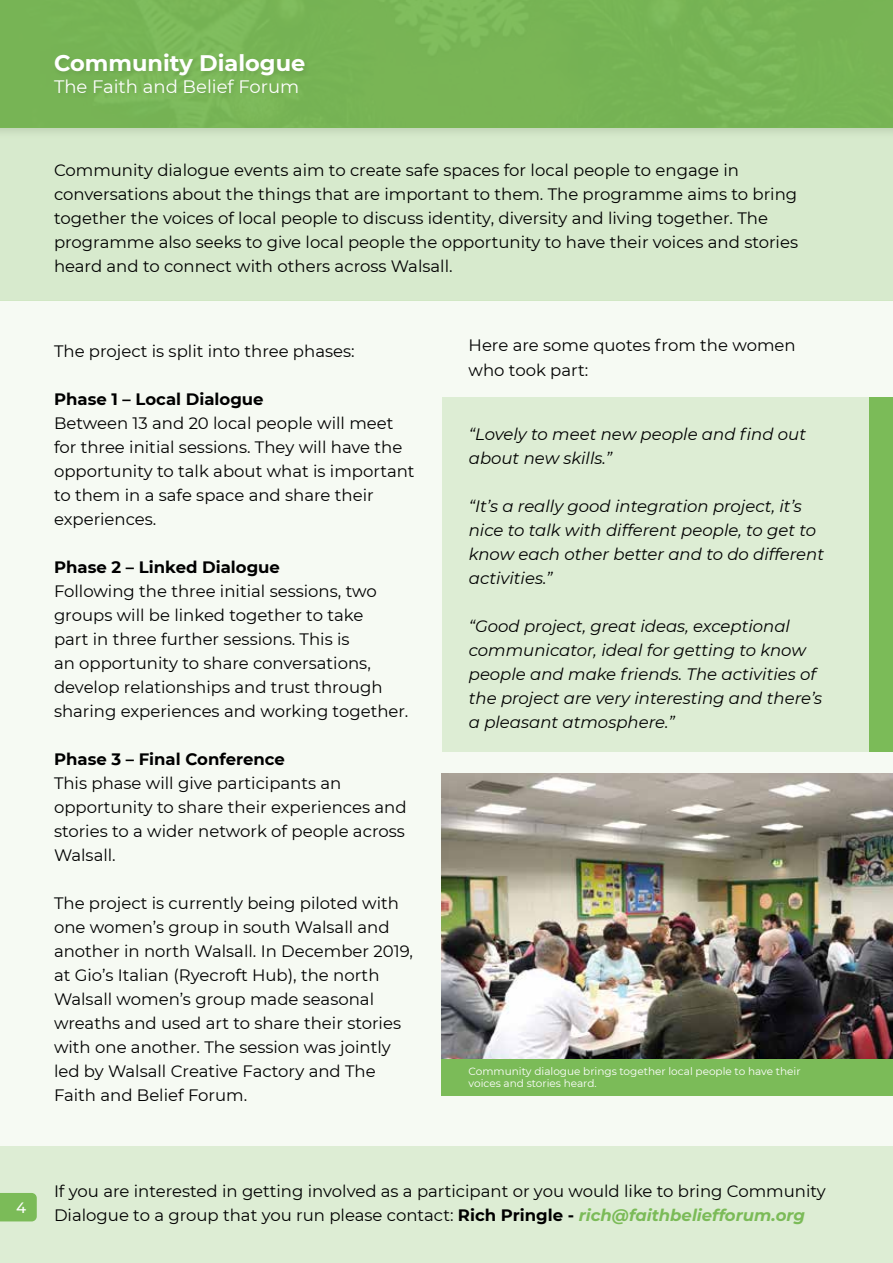
<style>
.page{position:relative;width:893px;height:1263px;background:#fff}
.page>*{position:absolute;margin:0;border:0;box-sizing:border-box;transform-origin:0 0}
.t1{font:700 22.5px "Montserrat";color:#fff}
.t2{font:18px "Montserrat";color:#fff}
.t3{font:16.5px/24px "Montserrat";color:#000}
.t4{font:italic 16.5px/24px "Montserrat";color:#000}
.t5{font:700 16.5px "Montserrat";color:#000}
.t6{font:500 15px "Montserrat";color:#fff}
.t7{font:10.5px/12.6px "Montserrat";color:#fff}
.s1{font-weight:700}
.s2{font-weight:700;font-style:italic;color:#7bbb58}
</style>
<div class="page">
<div style="left:0;top:301px;width:893px;height:962px;background:#f6faf3"></div>
<div style="left:0;top:1146px;width:893px;height:117px;background:#ddedd4"></div>
<div style="left:0;top:0;width:893px;height:128px;background:#78b455"></div>
<div style="left:0;top:128px;width:893px;height:173px;background:#d7eacd"></div>
<div style="left:52px;top:51px;width:259px;height:48px;background:#77b355"></div>
<svg style="left:0;top:1193px;width:37px;height:28px"></svg>
<div style="left:442px;top:397px;width:451px;height:354px;background:#ddedd4"></div>
<div style="left:869px;top:397px;width:24px;height:354px;background:#7bbb58"></div>
<img style="left:442px;top:774px;width:451px;height:285px">
<div style="left:442px;top:1059px;width:451px;height:37px;background:#7bbb58"></div>
<h1 class="t1" style="left:54px;top:47px;width:253px">Community Dialogue</h1>
<p class="t2" style="left:54px;top:74px;width:247px">The Faith and Belief Forum</p>
<p class="t3" style="left:54px;top:158px;width:746px">Community dialogue events aim to create safe spaces for local people to engage in conversations about the things that are important to them. The programme aims to bring together the voices of local people to discuss identity, diversity and living together. The programme also seeks to give local people the opportunity to have their voices and stories heard and to connect with others across Walsall.</p>
<p class="t3" style="left:54px;top:338px;width:302px">The project is split into three phases:</p>
<p class="t5" style="left:54px;top:387px;width:211px">Phase 1 – Local Dialogue</p>
<p class="t3" style="left:54px;top:410px;width:362px">Between 13 and 20 local people will meet for three initial sessions. They will have the opportunity to talk about what is important to them in a safe space and share their experiences.</p>
<p class="t5" style="left:54px;top:555px;width:228px">Phase 2 – Linked Dialogue</p>
<p class="t3" style="left:54px;top:578px;width:356px">Following the three initial sessions, two groups will be linked together to take<br>part in three further sessions. This is<br>an opportunity to share conversations, develop relationships and trust through sharing experiences and working together.</p>
<p class="t5" style="left:54px;top:747px;width:233px">Phase 3 – Final Conference</p>
<p class="t3" style="left:54px;top:770px;width:354px">This phase will give participants an opportunity to share their experiences and stories to a wider network of people across Walsall.</p>
<p class="t3" style="left:54px;top:890px;width:361px">The project is currently being piloted with one women’s group in south Walsall and another in north Walsall. In December 2019, at Gio’s Italian (Ryecroft Hub), the north Walsall women’s group made seasonal wreaths and used art to share their stories with one another. The session was jointly led by Walsall Creative Factory and The Faith and Belief Forum.</p>
<p class="t3" style="left:469px;top:333px;width:329px">Here are some quotes from the women who took part:</p>
<p class="t4" style="left:469px;top:421px;width:339px">“Lovely to meet new people and find out about new skills.”</p>
<p class="t4" style="left:469px;top:493px;width:357px">“It’s a really good integration project, it’s nice to talk with different people, to get to know each other better and to do different activities.”</p>
<p class="t4" style="left:469px;top:613px;width:355px">“Good project, great ideas, exceptional communicator, ideal for getting to know people and make friends. The activities of the project are very interesting and there’s a pleasant atmosphere.”</p>
<p class="t7" style="left:469px;top:1064px;width:334px">Community dialogue brings together local people to have their voices and stories heard.</p>
<p class="t6" style="left:16px;top:1197px;width:12px">4</p>
<p class="t3" style="left:54px;top:1179px;width:773px">If you are interested in getting involved as a participant or you would like to bring Community<br>Dialogue to a group that you run please contact: <span class="s1">Rich Pringle -</span> <span class="s2">rich@faithbeliefforum.org</span></p>
</div>
